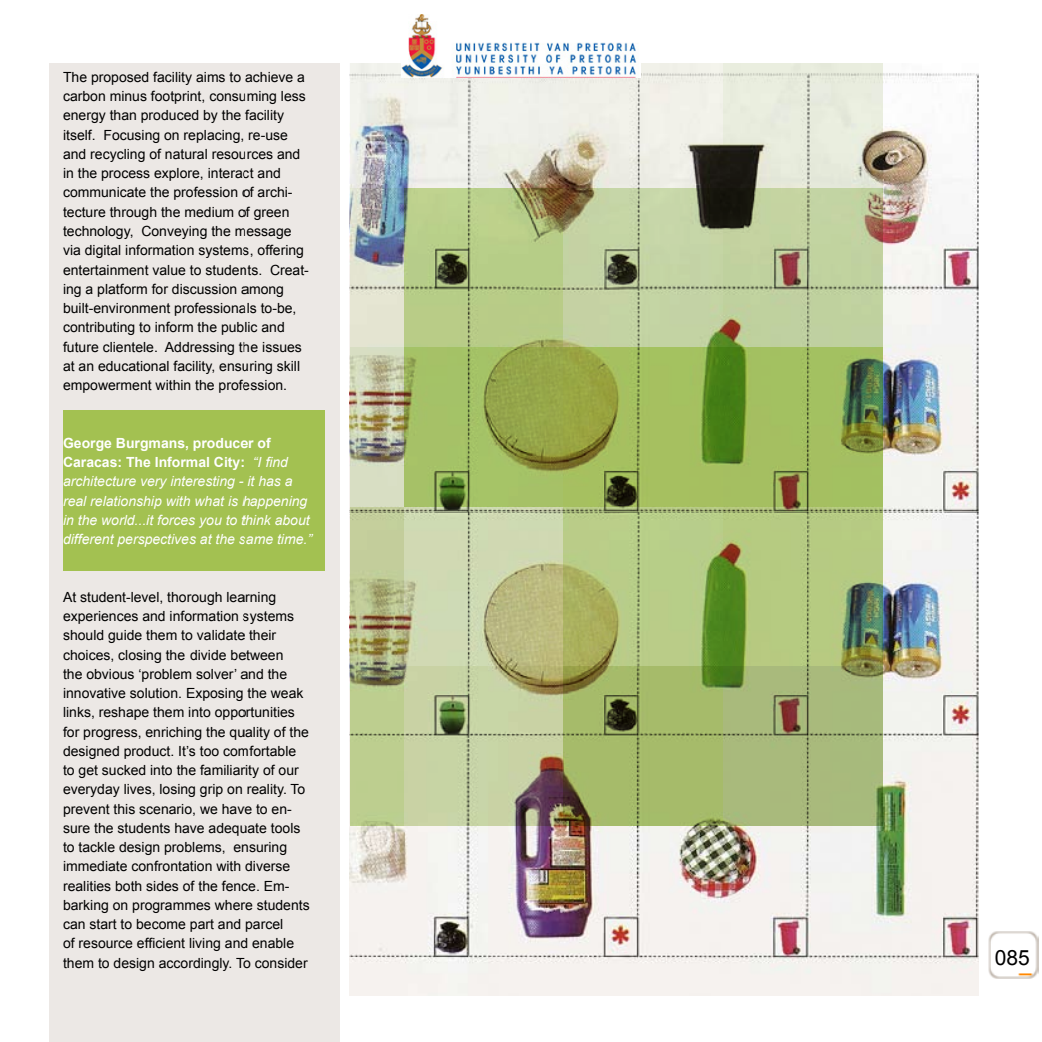
<style>
.page{position:relative;width:1042px;height:1042px;background:#fff}
.page>*{position:absolute;margin:0;border:0;box-sizing:border-box;transform-origin:0 0}
.t1{font:21px "Arial";color:#000}
.t2{font:14px/19.2px "Arial";color:#000}
.t3{font:italic 14px/19.2px "Arial";color:#fff}
.s1{font-weight:700;font-style:normal}
</style>
<div class="page">
<img style="left:988px;top:931px;width:50px;height:47px">
<div style="left:49px;top:63px;width:291px;height:979px;background:#ece8e5"></div>
<div style="left:63px;top:411px;width:261px;height:160px;background:#a3c151"></div>
<img style="left:349px;top:63px;width:630px;height:449px">
<img style="left:349px;top:512px;width:630px;height:484px">
<img style="left:351px;top:63px;width:532px;height:762px">
<div style="left:994px;top:939px;width:38px;height:33px;background:#fff"></div>
<img style="left:402px;top:14px;width:239px;height:64px">
<p class="t2" style="left:63px;top:68px;width:247px">The proposed facility aims to achieve a carbon minus footprint, consuming less energy than produced by the facility itself. Focusing on replacing, re-use and recycling of natural resources and in the process explore, interact and communicate the profession of archi&shy;tecture through the medium of green technology, Conveying the message via digital information systems, offering entertainment value to students. Creat&shy;ing a platform for discussion among built-environment professionals to-be, contributing to inform the public and future clientele. Addressing the issues at an educational facility, ensuring skill empowerment within the profession.</p>
<p class="t3" style="left:63px;top:433px;width:250px"><span class="s1">George Burgmans, producer of Caracas: The Informal City:</span> “I find architecture very interesting - it has a real relationship with what is happening in the world...it forces you to think about different perspectives at the same time.”</p>
<p class="t2" style="left:63px;top:587px;width:248px">At student-level, thorough learning experiences and information systems should guide them to validate their choices, closing the divide between<br>the obvious ‘problem solver’ and the innovative solution. Exposing the weak links, reshape them into opportunities for progress, enriching the quality of the designed product. It’s too comfortable to get sucked into the familiarity of our everyday lives, losing grip on reality. To prevent this scenario, we have to en&shy;sure the students have adequate tools to tackle design problems, ensuring immediate confrontation with diverse realities both sides of the fence. Em&shy;barking on programmes where students can start to become part and parcel<br>of resource efficient living and enable them to design accordingly. To consider</p>
<h1 class="t1" style="left:1009px;top:943px;width:25px">01</h1>
<h1 class="t1" style="left:995px;top:943px;width:37px">085</h1>
</div>
